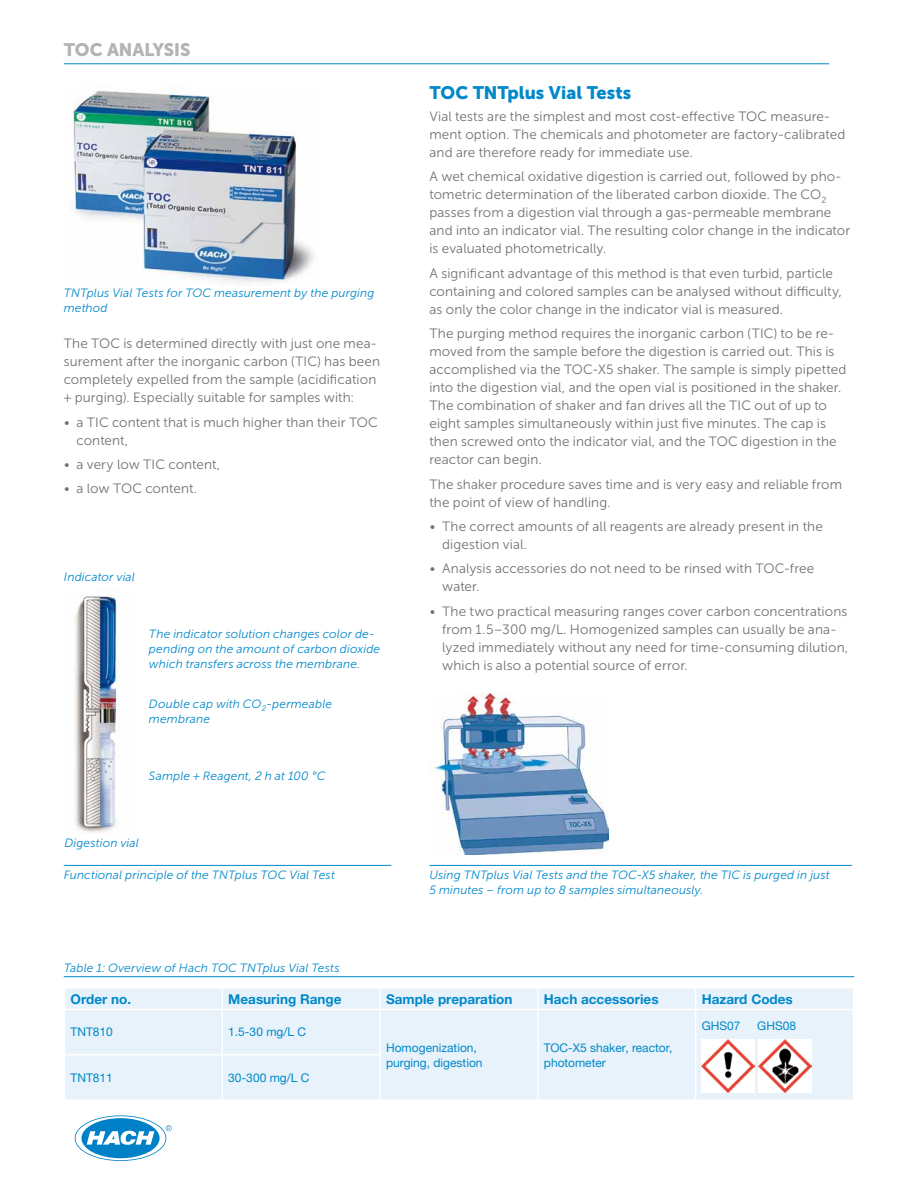
<style>
.page{position:relative;width:918px;height:1188px;background:#fff}
.page>*{position:absolute;margin:0;border:0;box-sizing:border-box;transform-origin:0 0}
.t1{font:18px "Museo Sans Cyrl 900";color:#0088ca}
.t2{font:18px "Museo Sans Cyrl 900";color:#b1b3b4}
.t3{font:13.5px/18px "Museo Sans Cyrl 300";letter-spacing:.01em;color:#707172}
.t4{font:700 13.5px "Helvetica Neue LTW1 G";color:#0088ca}
.t5{font:italic 12px/15px "Museo Sans Cyrl 300";letter-spacing:.015em;color:#0088ca}
.t6{font:12px/15px "Helvetica Neue LTW1 G";color:#0088ca}
</style>
<div class="page">
<svg style="left:76px;top:1116px;width:96px;height:44px"></svg>
<hr style="left:64px;top:63px;width:765px;height:1px;background:#0088ca">
<img style="left:73px;top:89px;width:241px;height:193px">
<img style="left:435px;top:693px;width:173px;height:162px">
<img style="left:75px;top:593px;width:44px;height:240px">
<hr style="left:429px;top:865px;width:423px;height:1px;background:#0088ca">
<hr style="left:64px;top:976px;width:790px;height:1px;background:#0088ca">
<div style="left:65px;top:989px;width:788px;height:110px;background:#e7f2fa"></div>
<svg style="left:222px;top:989px;width:1px;height:20px"></svg>
<hr style="left:379px;top:989px;width:2px;height:20px;background:#fff">
<hr style="left:537px;top:989px;width:2px;height:20px;background:#fff">
<svg style="left:695px;top:989px;width:1px;height:20px"></svg>
<hr style="left:64px;top:1009px;width:158px;height:1px;background:#fff">
<hr style="left:222px;top:1009px;width:158px;height:1px;background:#fff">
<hr style="left:222px;top:1010px;width:1px;height:44px;background:#fff">
<hr style="left:380px;top:1009px;width:158px;height:1px;background:#fff">
<hr style="left:379px;top:1010px;width:2px;height:44px;background:#fff">
<hr style="left:538px;top:1009px;width:158px;height:1px;background:#fff">
<hr style="left:537px;top:1010px;width:2px;height:45px;background:#fff">
<hr style="left:696px;top:1009px;width:158px;height:1px;background:#fff">
<hr style="left:695px;top:1010px;width:1px;height:45px;background:#fff">
<hr style="left:64px;top:1054px;width:158px;height:2px;background:#fff">
<hr style="left:222px;top:1054px;width:159px;height:2px;background:#fff">
<hr style="left:222px;top:1056px;width:1px;height:43px;background:#fff">
<hr style="left:379px;top:1056px;width:2px;height:43px;background:#fff">
<hr style="left:537px;top:1055px;width:2px;height:44px;background:#fff">
<hr style="left:695px;top:1055px;width:1px;height:44px;background:#fff">
<img style="left:702px;top:1040px;width:53px;height:53px">
<img style="left:758px;top:1040px;width:53px;height:53px">
<hr style="left:64px;top:865px;width:327px;height:1px;background:#0088ca">
<h1 class="t2" style="left:64px;top:39px;width:128px">TOC ANALYSIS</h1>
<p class="t5" style="left:64px;top:286px;width:312px">TNTplus Vial Tests for TOC measurement by the purging method</p>
<p class="t3" style="left:64px;top:335px;width:318px">The TOC is determined directly with just one mea&shy;surement after the inorganic carbon (TIC) has been completely expelled from the sample (acidification + purging). Especially suitable for samples with:</p>
<p class="t3" style="left:77px;top:413px;width:303px;text-indent:-13px">• a TIC content that is much higher than their TOC content,</p>
<p class="t3" style="left:64px;top:455px;width:158px">• a very low TIC content,</p>
<p class="t3" style="left:64px;top:480px;width:135px">• a low TOC content.</p>
<p class="t5" style="left:64px;top:570px;width:72px">Indicator vial</p>
<p class="t5" style="left:149px;top:627px;width:233px">The indicator solution changes color de&shy;pending on the amount of carbon dioxide which transfers across the membrane.</p>
<p class="t5" style="left:149px;top:696px;width:185px">Double cap with CO<sub>2</sub>-permeable membrane</p>
<p class="t5" style="left:149px;top:768px;width:178px">Sample + Reagent, 2 h at 100 °C</p>
<p class="t5" style="left:64px;top:835px;width:76px">Digestion vial</p>
<p class="t5" style="left:64px;top:867px;width:273px">Functional principle of the TNTplus TOC Vial Test</p>
<h1 class="t1" style="left:429px;top:82px;width:203px">TOC TNTplus Vial Tests</h1>
<p class="t3" style="left:429px;top:108px;width:417px">Vial tests are the simplest and most cost-effective TOC measure&shy;ment option. The chemicals and photometer are factory-calibrated and are therefore ready for immediate use.</p>
<p class="t3" style="left:429px;top:168px;width:422px">A wet chemical oxidative digestion is carried out, followed by pho&shy;tometric determination of the liberated carbon dioxide. The CO<sub>2 </sub>passes from a digestion vial through a gas-permeable membrane and into an indicator vial. The resulting color change in the indicator is evaluated photometrically.</p>
<p class="t3" style="left:429px;top:264px;width:414px">A significant advantage of this method is that even turbid, particle containing and colored samples can be analysed without difficulty, as only the color change in the indicator vial is measured.</p>
<p class="t3" style="left:429px;top:325px;width:418px">The purging method requires the inorganic carbon (TIC) to be re&shy;moved from the sample before the digestion is carried out. This is accomplished via the TOC-X5 shaker. The sample is simply pipetted into the digestion vial, and the open vial is positioned in the shaker.<br>The combination of shaker and fan drives all the TIC out of up to eight samples simultaneously within just five minutes. The cap is then screwed onto the indicator vial, and the TOC digestion in the reactor can begin.</p>
<p class="t3" style="left:429px;top:475px;width:414px">The shaker procedure saves time and is very easy and reliable from the point of view of handling.</p>
<p class="t3" style="left:442px;top:517px;width:382px;text-indent:-13px">• The correct amounts of all reagents are already present in the digestion vial.</p>
<p class="t3" style="left:442px;top:560px;width:374px;text-indent:-13px">• Analysis accessories do not need to be rinsed with TOC-free water.</p>
<p class="t3" style="left:442px;top:602px;width:408px;text-indent:-13px">• The two practical measuring ranges cover carbon concentrations from 1.5–300 mg/L. Homogenized samples can usually be ana&shy;lyzed immediately without any need for time-consuming dilution, which is also a potential source of error.</p>
<p class="t5" style="left:429px;top:867px;width:402px">Using TNTplus Vial Tests and the TOC-X5 shaker, the TIC is purged in just<br>5 minutes – from up to 8 samples simultaneously.</p>
<p class="t5" style="left:64px;top:961px;width:277px">Table 1: Overview of Hach TOC TNTplus Vial Tests</p>
<p class="t4" style="left:71px;top:990px;width:62px">Order no.</p>
<p class="t4" style="left:228px;top:990px;width:115px">Measuring Range</p>
<p class="t4" style="left:386px;top:990px;width:128px">Sample preparation</p>
<p class="t4" style="left:544px;top:990px;width:116px">Hach accessories</p>
<p class="t4" style="left:702px;top:990px;width:93px">Hazard Codes</p>
<p class="t6" style="left:71px;top:1025px;width:44px">TNT810</p>
<p class="t6" style="left:228px;top:1025px;width:79px">1.5-30 mg/L C</p>
<p class="t6" style="left:386px;top:1040px;width:98px">Homogenization, purging, digestion</p>
<p class="t6" style="left:544px;top:1040px;width:130px">TOC-X5 shaker, reactor, photometer</p>
<p class="t6" style="left:702px;top:1018px;width:40px">GHS07</p>
<p class="t6" style="left:757px;top:1018px;width:40px">GHS08</p>
<p class="t6" style="left:71px;top:1070px;width:44px">TNT811</p>
<p class="t6" style="left:228px;top:1070px;width:83px">30-300 mg/L C</p>
</div>
